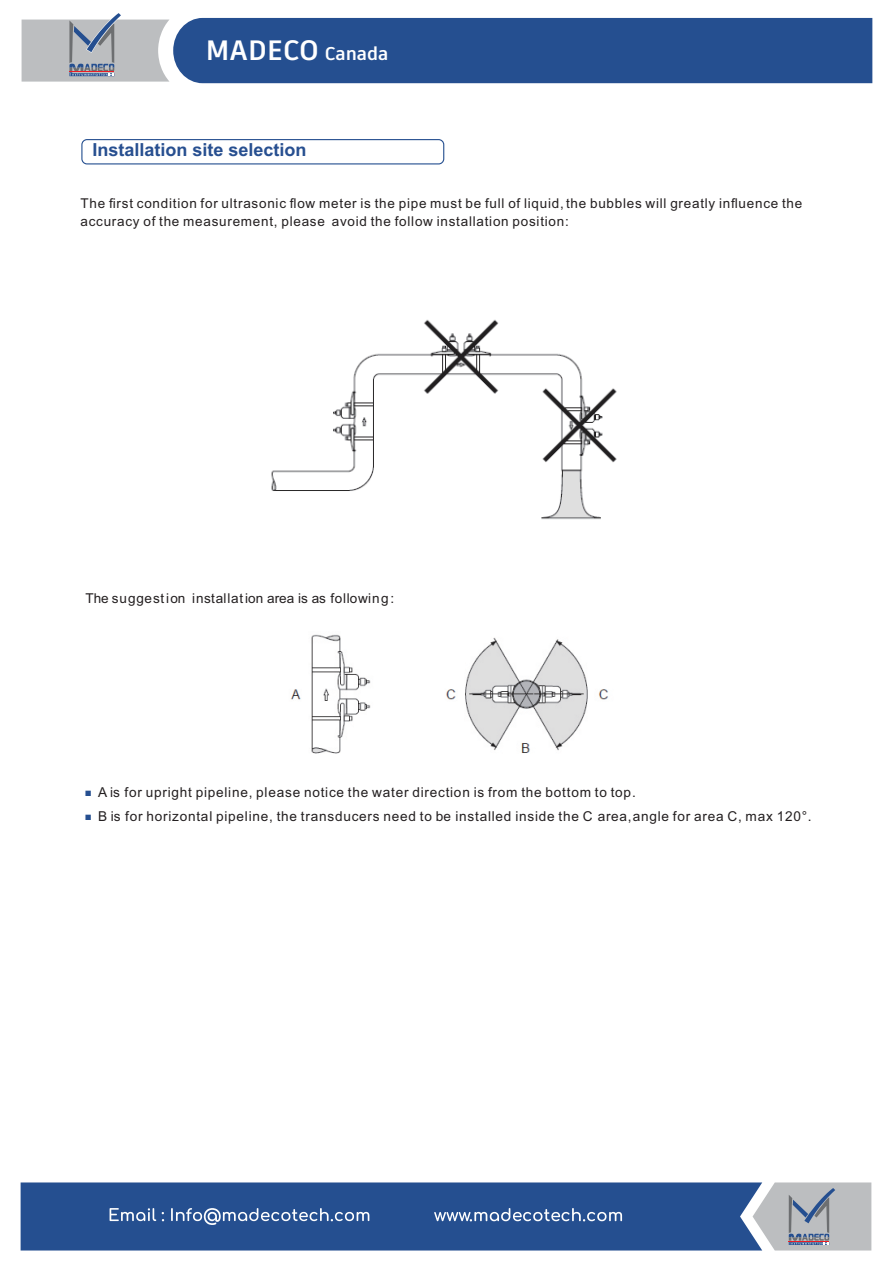
<style>
.page{position:relative;width:893px;height:1263px;background:#fff}
.page>*{position:absolute;margin:0;border:0;box-sizing:border-box;transform-origin:0 0}
.t1{font:700 27.9px "Artifakt Element";color:#fff}
.t2{font:700 18px "Arial";color:#274f90}
.t3{font:13.65px/23.5px "Arial";letter-spacing:.055em;color:#231f20}
.t4{font:13.5px/18.3px "Arial";letter-spacing:.055em;color:#231f20}
.t5{font:11.55px/23.5px "Arial";color:#254f90}
.s1{font-size:18.45px}
</style>
<div class="page">
<img style="left:290px;top:634px;width:318px;height:120px">
<img style="left:271px;top:319px;width:346px;height:201px">
<div style="left:81px;top:139px;width:363px;height:25px;border:1px solid #254f90;border-radius:5px"></div>
<div style="left:173px;top:18px;width:699px;height:65px;background:#254f90"></div>
<svg style="left:22px;top:13px;width:148px;height:69px;background:#bbbec3"></svg>
<svg style="left:762px;top:1182px;width:109px;height:68px;background:#b3b6bb"></svg>
<div style="left:21px;top:1182px;width:741px;height:68px;background:#254f90"></div>
<svg style="left:110px;top:1208px;width:259px;height:17px;background:#5475a8"></svg>
<svg style="left:434px;top:1208px;width:188px;height:13px;background:#607eae"></svg>
<h1 class="t1" style="left:205px;top:39px;width:185px">MADECO <span class="s1">Canada</span></h1>
<h2 class="t2" style="left:93px;top:143px;width:216px">Installation site selection</h2>
<p class="t4" style="left:80px;top:195px;width:723px">The first condition for ultrasonic flow meter is the pipe must be full of liquid, the bubbles will greatly influence the accuracy of the measurement, please avoid the follow installation position:</p>
<p class="t4" style="left:85px;top:591px;width:310px">The suggestion installation area is as following:</p>
<p class="t3" style="left:98px;top:782px;width:715px">A is for upright pipeline, please notice the water direction is from the bottom to top.<br>B is for horizontal pipeline, the transducers need to be installed inside the C area, angle for area C, max 120°.</p>
<p class="t5" style="left:85px;top:781px;width:9px">■ ■</p>
</div>
